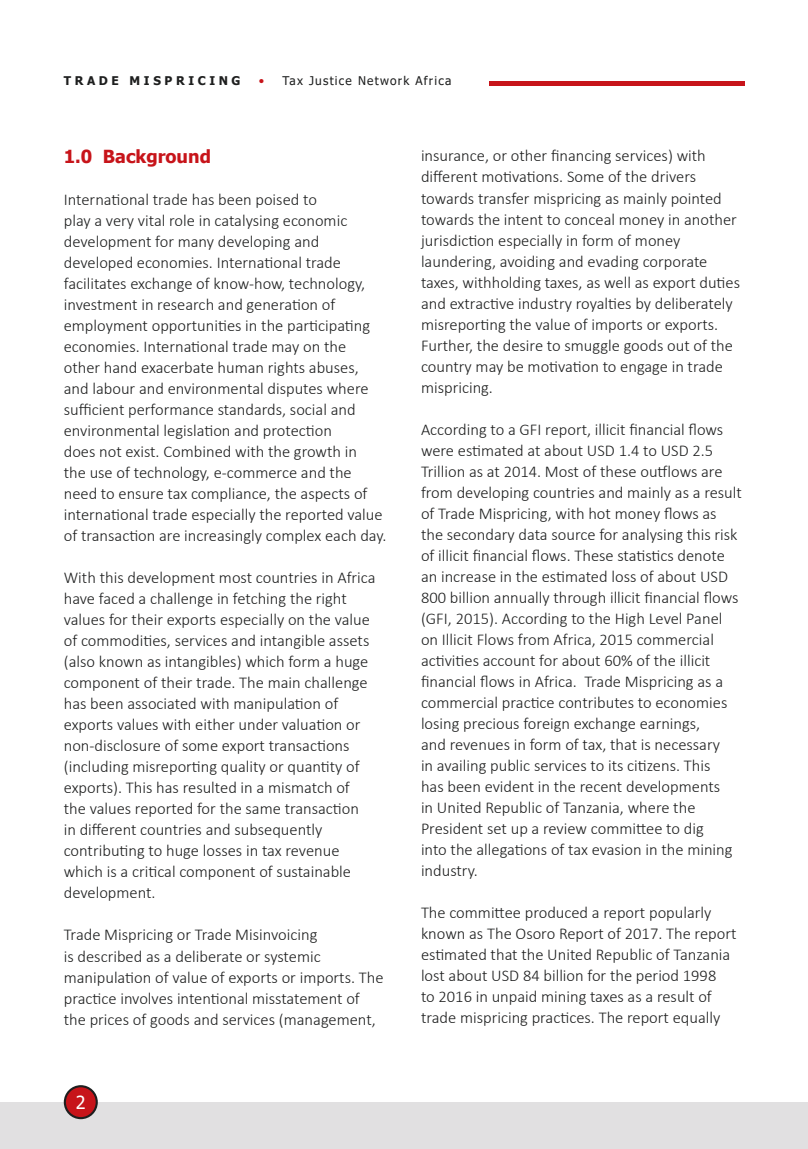
<style>
.page{position:relative;width:808px;height:1149px;background:#fff}
.page>*{position:absolute;margin:0;border:0;box-sizing:border-box;transform-origin:0 0}
.t1{font:700 18px "Tahoma";color:#c7141a}
.t2{font:18px "Tahoma";color:#fff}
.t3{font:300 16.5px/21px "Calibri";color:#1e1f1f}
.t4{font:12px "Tahoma";letter-spacing:.1em;color:#1e1f1f}
.t5{font:700 12px "Tahoma";letter-spacing:.3em;color:#1e1f1f}
.s1{color:#c7141a}
</style>
<div class="page">
<div style="left:0;top:1101px;width:808px;height:47px;background:#e1e0e1"></div>
<svg style="left:64px;top:1084px;width:34px;height:34px"></svg>
<div style="left:66px;top:1086px;width:30px;height:30px;background:#c7141a;border-radius:50%"></div>
<hr style="left:489px;top:81px;width:255px;height:4px;background:#c7141a">
<p class="t5" style="left:64px;top:72px;width:178px">TRADE MISPRICING</p>
<p class="t4" style="left:259px;top:72px;width:194px"><span class="s1">•</span> Tax Justice Network Africa</p>
<p class="t1" style="left:64px;top:143px;width:149px">1.0 Background</p>
<p class="t3" style="left:64px;top:188px;width:324px">International trade has been poised to<br>play a very vital role in catalysing economic development for many developing and developed economies. International trade facilitates exchange of know-how, technology, investment in research and generation of employment opportunities in the participating economies. International trade may on the other hand exacerbate human rights abuses, and labour and environmental disputes where sufficient performance standards, social and environmental legislation and protection<br>does not exist. Combined with the growth in<br>the use of technology, e-commerce and the need to ensure tax compliance, the aspects of international trade especially the reported value of transaction are increasingly complex each day.</p>
<p class="t3" style="left:64px;top:567px;width:313px">With this development most countries in Africa have faced a challenge in fetching the right values for their exports especially on the value of commodities, services and intangible assets (also known as intangibles) which form a huge component of their trade. The main challenge has been associated with manipulation of exports values with either under valuation or non-disclosure of some export transactions (including misreporting quality or quantity of exports). This has resulted in a mismatch of the values reported for the same transaction<br>in different countries and subsequently contributing to huge losses in tax revenue which is a critical component of sustainable development.</p>
<p class="t3" style="left:64px;top:924px;width:321px">Trade Mispricing or Trade Misinvoicing<br>is described as a deliberate or systemic manipulation of value of exports or imports. The practice involves intentional misstatement of the prices of goods and services (management,</p>
<p class="t2" style="left:76px;top:1089px;width:11px">2</p>
<p class="t3" style="left:421px;top:145px;width:321px">insurance, or other financing services) with different motivations. Some of the drivers towards transfer mispricing as mainly pointed towards the intent to conceal money in another jurisdiction especially in form of money laundering, avoiding and evading corporate taxes, withholding taxes, as well as export duties and extractive industry royalties by deliberately misreporting the value of imports or exports.<br>Further, the desire to smuggle goods out of the country may be motivation to engage in trade mispricing.</p>
<p class="t3" style="left:421px;top:418px;width:322px">According to a GFI report, illicit financial flows were estimated at about USD 1.4 to USD 2.5<br>Trillion as at 2014. Most of these outflows are from developing countries and mainly as a result of Trade Mispricing, with hot money flows as the secondary data source for analysing this risk of illicit financial flows. These statistics denote an increase in the estimated loss of about USD 800 billion annually through illicit financial flows (GFI, 2015). According to the High Level Panel on Illicit Flows from Africa, 2015 commercial activities account for about 60% of the illicit financial flows in Africa. Trade Mispricing as a commercial practice contributes to economies losing precious foreign exchange earnings,<br>and revenues in form of tax, that is necessary<br>in availing public services to its citizens. This<br>has been evident in the recent developments<br>in United Republic of Tanzania, where the President set up a review committee to dig<br>into the allegations of tax evasion in the mining industry.</p>
<p class="t3" style="left:421px;top:901px;width:317px">The committee produced a report popularly known as The Osoro Report of 2017. The report estimated that the United Republic of Tanzania lost about USD 84 billion for the period 1998<br>to 2016 in unpaid mining taxes as a result of trade mispricing practices. The report equally</p>
</div>
